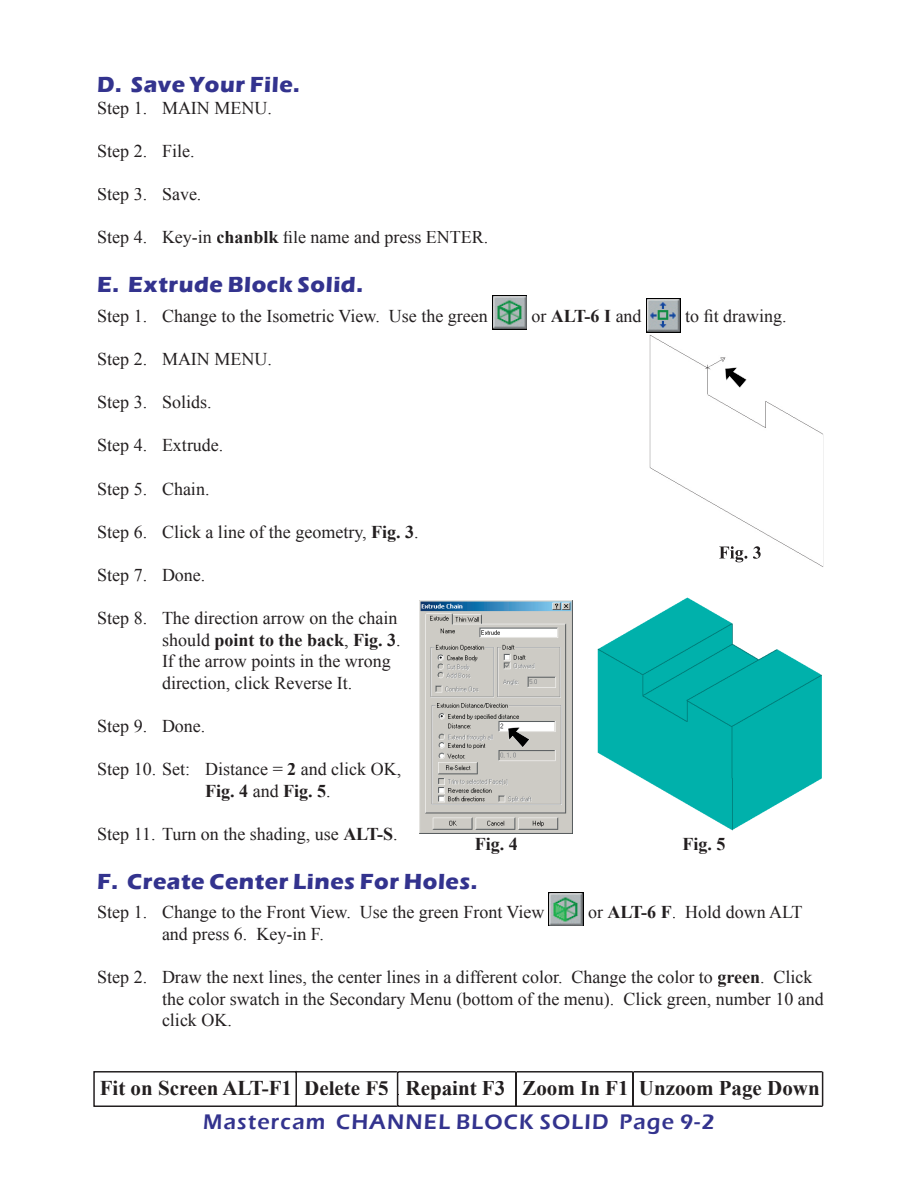
<style>
.page{position:relative;width:918px;height:1188px;background:#fff}
.page>*{position:absolute;margin:0;border:0;box-sizing:border-box;transform-origin:0 0}
.t1{font:700 22.5px "Eras ITC";letter-spacing:.025em;color:#33338e}
.t2{font:600 21.75px "Eras ITC";letter-spacing:.055em;color:#33338e}
.t3{font:700 21px "Times New Roman";color:#231f20}
.t4{font:18px/21.6px "Times New Roman";color:#231f20}
.t5{font:700 18px "Times New Roman";color:#231f20}
.s1{font-weight:700}
.s2{font-weight:400}
</style>
<div class="page">
<svg style="left:93px;top:1071px;width:730px;height:36px"></svg>
<img style="left:492px;top:296px;width:35px;height:33px">
<img style="left:646px;top:299px;width:35px;height:34px">
<img style="left:549px;top:892px;width:35px;height:34px">
<img style="left:420px;top:601px;width:152px;height:232px">
<svg style="left:508px;top:727px;width:22px;height:21px"></svg>
<img style="left:650px;top:335px;width:173px;height:232px">
<img style="left:719px;top:546px;width:42px;height:16px">
<img style="left:598px;top:598px;width:224px;height:233px">
<svg style="left:725px;top:367px;width:22px;height:21px"></svg>
<p class="t1" style="left:97px;top:72px;width:204px">D. Save Your File.</p>
<p class="t4" style="left:97px;top:97px;width:176px">Step 1. MAIN MENU.</p>
<p class="t4" style="left:97px;top:140px;width:99px">Step 2. File.</p>
<p class="t4" style="left:97px;top:183px;width:106px">Step 3. Save.</p>
<p class="t4" style="left:97px;top:226px;width:393px">Step 4. Key-in <span class="s1">chanblk</span> file name and press ENTER.</p>
<p class="t1" style="left:97px;top:272px;width:267px">E. Extrude Block Solid.</p>
<p class="t4" style="left:97px;top:305px;width:392px">Step 1. Change to the Isometric View. Use the green</p>
<p class="t5" style="left:531px;top:303px;width:112px"><span class="s2">or</span> ALT-6 I <span class="s2">and</span></p>
<p class="t4" style="left:685px;top:305px;width:103px">to fit drawing.</p>
<p class="t4" style="left:97px;top:348px;width:176px">Step 2. MAIN MENU.</p>
<p class="t4" style="left:97px;top:391px;width:116px">Step 3. Solids.</p>
<p class="t4" style="left:97px;top:434px;width:128px">Step 4. Extrude.</p>
<p class="t4" style="left:97px;top:477px;width:114px">Step 5. Chain.</p>
<p class="t4" style="left:97px;top:521px;width:323px">Step 6. Click a line of the geometry, <span class="s1">Fig. 3</span>.</p>
<p class="t4" style="left:97px;top:564px;width:110px">Step 7. Done.</p>
<p class="t4" style="left:162px;top:607px;width:240px;text-indent:-65px">Step 8. The direction arrow on the chain should <span class="s1">point to the back</span>, <span class="s1">Fig. 3</span>.<br>If the arrow points in the wrong direction, click Reverse It.</p>
<p class="t4" style="left:97px;top:715px;width:110px">Step 9. Done.</p>
<p class="t4" style="left:205px;top:758px;width:198px;text-indent:-108px">Step 10. Set: Distance = <span class="s1">2</span> and click OK,<br><span class="s1">Fig. 4</span> and <span class="s1">Fig. 5</span>.</p>
<p class="t4" style="left:97px;top:823px;width:302px">Step 11. Turn on the shading, use <span class="s1">ALT-S</span>.</p>
<p class="t1" style="left:97px;top:868px;width:382px">F. Create Center Lines For Holes.</p>
<p class="t4" style="left:97px;top:901px;width:449px">Step 1. Change to the Front View. Use the green Front View</p>
<p class="t4" style="left:588px;top:901px;width:216px">or <span class="s1">ALT-6 F</span>. Hold down ALT</p>
<p class="t4" style="left:162px;top:923px;width:164px">and press 6. Key-in F.</p>
<p class="t4" style="left:162px;top:966px;width:663px;text-indent:-65px">Step 2. Draw the next lines, the center lines in a different color. Change the color to <span class="s1">green</span>. Click the color swatch in the Secondary Menu (bottom of the menu). Click green, number 10 and click OK.</p>
<p class="t5" style="left:475px;top:832px;width:45px">Fig. 4</p>
<p class="t5" style="left:682px;top:832px;width:45px">Fig. 5</p>
<p class="t3" style="left:100px;top:1074px;width:721px">Fit on Screen ALT-F1 Delete F5 Repaint F3 Zoom In F1 Unzoom Page Down</p>
<p class="t2" style="left:203px;top:1109px;width:513px">Mastercam CHANNEL BLOCK SOLID Page 9-2</p>
</div>
